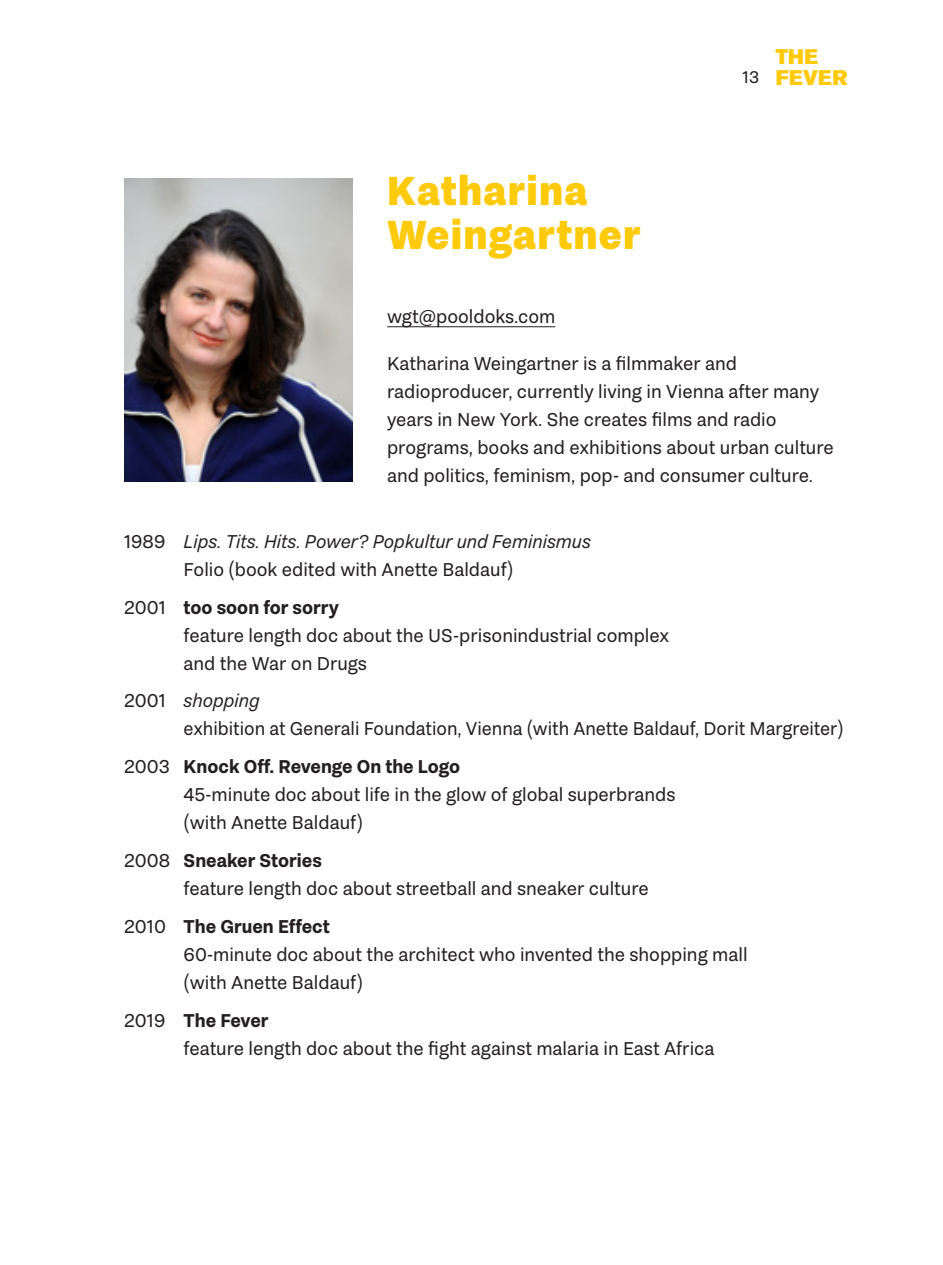
<style>
.page{position:relative;width:943px;height:1265px;background:#fff}
.page>*{position:absolute;margin:0;border:0;box-sizing:border-box;transform-origin:0 0}
.t1{font:900 42px/43.8px "Passenger Sans";letter-spacing:.03em;color:#feca0a}
.t2{font:21px/21px "Akzidenz Grotesk BE Super";letter-spacing:.015em;color:#feca0a}
.t3{font:19.25px/28px "Passenger Sans";color:#231f20}
.t4{font:italic 19.25px/28px "Passenger Sans";color:#231f20}
.t5{font:17.5px "Passenger Sans";color:#231f20}
.s1{font-style:normal}
.s2{font-weight:700}
.s3{font-style:italic}
</style>
<div class="page">
<hr style="left:387px;top:326px;width:168px;height:1px;background:#231f20">
<img style="left:124px;top:179px;width:228px;height:302px">
<h1 class="t1" style="left:387px;top:169px;width:255px">Katharina<br>Weingartner</h1>
<p class="t5" style="left:742px;top:67px;width:19px">13</p>
<p class="t2" style="left:775px;top:46px;width:73px">THE<br>FEVER</p>
<p class="t3" style="left:387px;top:303px;width:170px">wgt@pooldoks.com</p>
<p class="t3" style="left:387px;top:349px;width:448px">Katharina Weingartner is a filmmaker and radioproducer, currently living in Vienna after many years in New York. She creates films and radio programs, books and exhibitions about urban culture and politics, feminism, pop- and consumer culture.</p>
<p class="t4" style="left:184px;top:527px;width:409px;text-indent:-60px"><span class="s1">1989</span> Lips. Tits. Hits. Power? Popkultur und Feminismus<br><span class="s1">Folio (book edited with Anette Baldauf)</span></p>
<p class="t3" style="left:184px;top:593px;width:487px;text-indent:-60px">2001 <span class="s2">too soon for sorry<br></span>feature length doc about the US-prisonindustrial complex and the War on Drugs</p>
<p class="t3" style="left:184px;top:687px;width:661px;text-indent:-60px">2001 <span class="s3">shopping<br></span>exhibition at Generali Foundation, Vienna (with Anette Baldauf, Dorit Margreiter)</p>
<p class="t3" style="left:184px;top:753px;width:493px;text-indent:-60px">2003 <span class="s2">Knock Off. Revenge On the Logo<br></span>45-minute doc about life in the glow of global superbrands (with Anette Baldauf)</p>
<p class="t3" style="left:184px;top:847px;width:466px;text-indent:-60px">2008 <span class="s2">Sneaker Stories<br></span>feature length doc about streetball and sneaker culture</p>
<p class="t3" style="left:184px;top:913px;width:565px;text-indent:-60px">2010 <span class="s2">The Gruen Effect<br></span>60-minute doc about the architect who invented the shopping mall (with Anette Baldauf)</p>
<p class="t3" style="left:184px;top:1007px;width:532px;text-indent:-60px">2019 <span class="s2">The Fever<br></span>feature length doc about the fight against malaria in East Africa</p>
</div>
